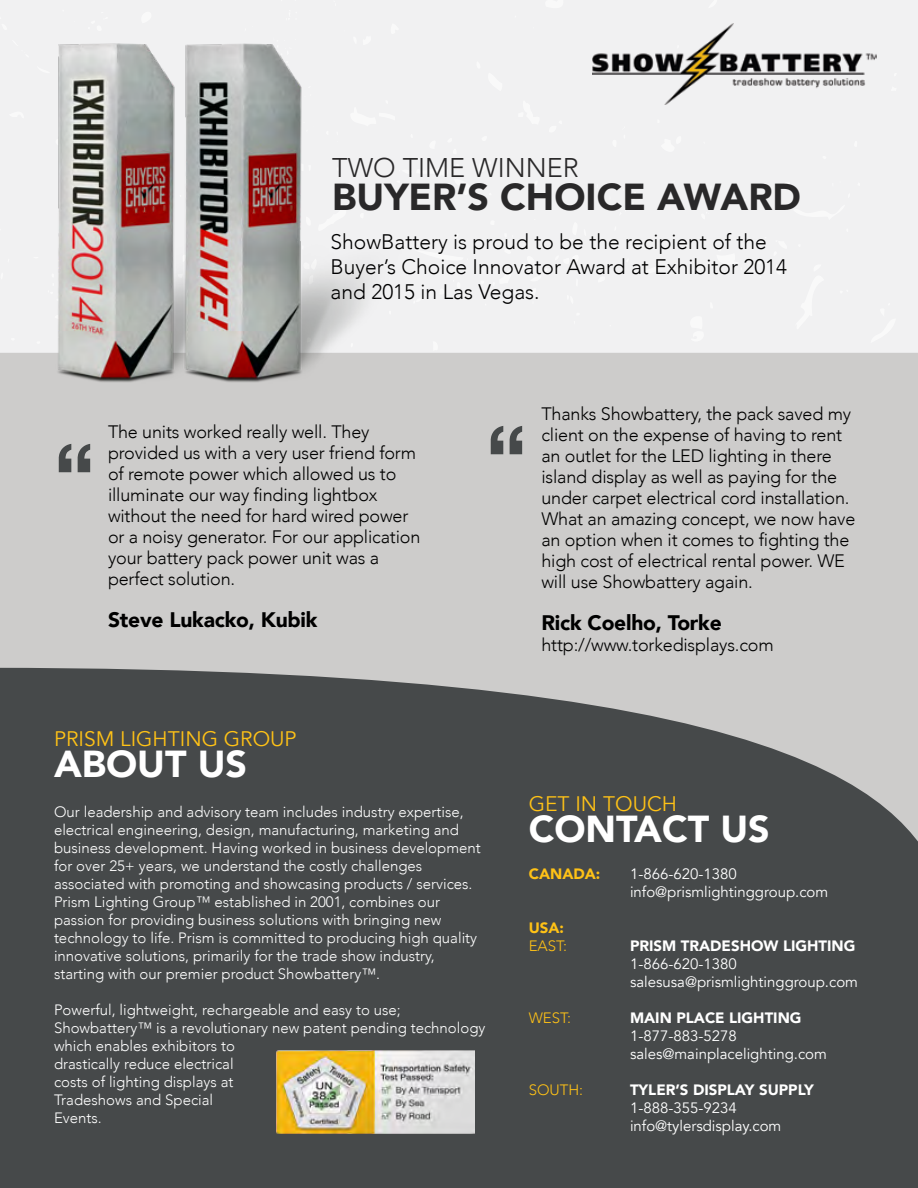
<style>
.page{position:relative;width:918px;height:1188px;background:#fff}
.page>*{position:absolute;margin:0;border:0;box-sizing:border-box;transform-origin:0 0}
.t1{font:700 88.5px "Helvetica Neue";color:#46494a}
.t2{font:900 37.5px "Avenir";color:#292829}
.t3{font:900 37.5px "Avenir";color:#fff}
.t4{font:300 27px "Avenir";color:#292829}
.t5{font:300 21px/25.2px "Avenir";color:#000}
.t6{font:900 21px "Avenir";letter-spacing:-.01em;color:#000}
.t7{font:21px "Avenir";color:#ffc216}
.t8{font:300 18px/21px "Avenir";letter-spacing:-.01em;color:#000}
.t9{font:300 15px/18px "Avenir";color:#fff}
.t10{font:15px/18px "Avenir";color:#fff}
.t11{font:900 15px "Avenir";color:#fff}
.t12{font:300 15px "Avenir";color:#ffc216}
.t13{font:900 15px "Avenir";color:#ffc216}
</style>
<div class="page">
<div style="left:0;top:0;width:918px;height:353px;background:#f1f1f2"></div>
<div style="left:0;top:353px;width:918px;height:315px;background:#cdcccb"></div>
<div style="left:0;top:668px;width:918px;height:520px;background:#46494a"></div>
<img style="left:276px;top:1050px;width:199px;height:84px">
<img style="left:56px;top:43px;width:346px;height:340px">
<img style="left:593px;top:23px;width:284px;height:82px">
<h3 class="t4" style="left:332px;top:152px;width:248px">TWO TIME WINNER</h3>
<h2 class="t2" style="left:332px;top:165px;width:470px">BUYER’S CHOICE AWARD</h2>
<h3 class="t5" style="left:331px;top:229px;width:458px">ShowBattery is proud to be the recipient of the<br>Buyer’s Choice Innovator Award at Exhibitor 2014 and 2015 in Las Vegas.</h3>
<h1 class="t1" style="left:54px;top:406px;width:42px">“</h1>
<p class="t8" style="left:108px;top:421px;width:314px">The units worked really well. They provided us with a very user friend form of remote power which allowed us to illuminate our way finding lightbox without the need for hard wired power or a noisy generator. For our application your battery pack power unit was a perfect solution.</p>
<h3 class="t6" style="left:108px;top:601px;width:211px">Steve Lukacko, Kubik</h3>
<h1 class="t1" style="left:486px;top:388px;width:42px">“</h1>
<p class="t8" style="left:542px;top:403px;width:315px">Thanks Showbattery, the pack saved my client on the expense of having to rent an outlet for the LED lighting in there island display as well as paying for the under carpet electrical cord installation.<br>What an amazing concept, we now have an option when it comes to fighting the high cost of electrical rental power. WE will use Showbattery again.</p>
<h3 class="t6" style="left:542px;top:604px;width:182px">Rick Coelho, Torke</h3>
<p class="t8" style="left:542px;top:634px;width:234px">http://www.torkedisplays.com</p>
<h3 class="t7" style="left:54px;top:726px;width:244px">PRISM LIGHTING GROUP</h3>
<h2 class="t3" style="left:54px;top:732px;width:195px">ABOUT US</h2>
<p class="t9" style="left:54px;top:802px;width:428px">Our leadership and advisory team includes industry expertise, electrical engineering, design, manufacturing, marketing and business development. Having worked in business development for over 25+ years, we understand the costly challenges associated with promoting and showcasing products / services.<br>Prism Lighting Group™ established in 2001, combines our passion for providing business solutions with bringing new technology to life. Prism is committed to producing high quality innovative solutions, primarily for the trade show industry, starting with our premier product Showbattery™.</p>
<p class="t9" style="left:54px;top:1000px;width:433px">Powerful, lightweight, rechargeable and easy to use; Showbattery™ is a revolutionary new patent pending technology which enables exhibitors to<br>drastically reduce electrical<br>costs of lighting displays at<br>Tradeshows and Special<br>Events.</p>
<h3 class="t7" style="left:529px;top:791px;width:150px">GET IN TOUCH</h3>
<h2 class="t3" style="left:529px;top:797px;width:242px">CONTACT US</h2>
<p class="t13" style="left:529px;top:861px;width:73px">CANADA:</p>
<p class="t13" style="left:529px;top:915px;width:37px">USA:</p>
<p class="t12" style="left:529px;top:937px;width:40px">EAST:</p>
<p class="t12" style="left:529px;top:1009px;width:44px">WEST:</p>
<p class="t12" style="left:529px;top:1081px;width:56px">SOUTH:</p>
<p class="t10" style="left:630px;top:865px;width:200px">1-866-620-1380 info@prismlightinggroup.com</p>
<p class="t11" style="left:630px;top:933px;width:227px">PRISM TRADESHOW LIGHTING</p>
<p class="t10" style="left:630px;top:955px;width:230px">1-866-620-1380 salesusa@prismlightinggroup.com</p>
<p class="t11" style="left:630px;top:1005px;width:173px">MAIN PLACE LIGHTING</p>
<p class="t10" style="left:630px;top:1027px;width:198px">1-877-883-5278 sales@mainplacelighting.com</p>
<p class="t11" style="left:630px;top:1077px;width:185px">TYLER’S DISPLAY SUPPLY</p>
<p class="t10" style="left:630px;top:1099px;width:153px">1-888-355-9234 info@tylersdisplay.com</p>
</div>
